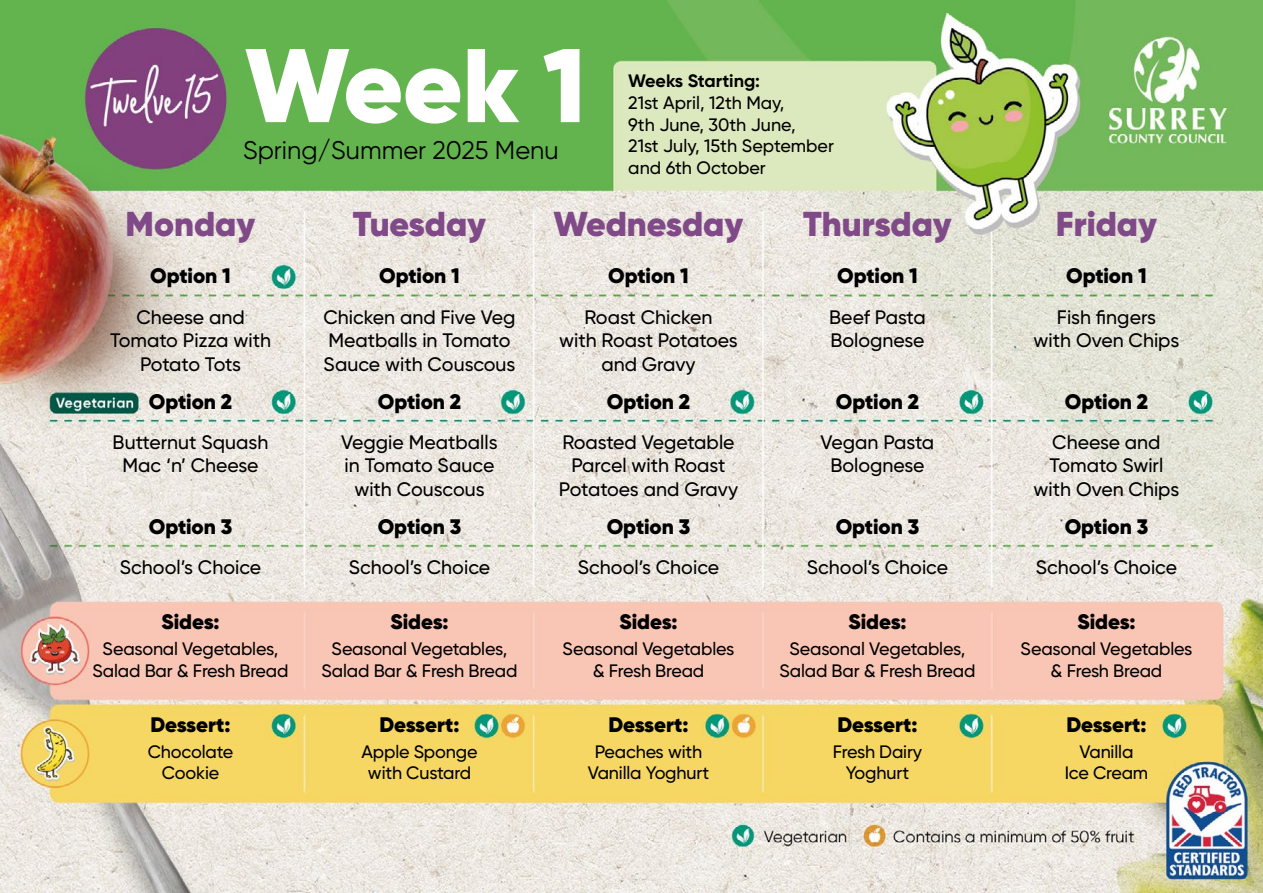
<style>
.page{position:relative;width:1263px;height:893px;background:#fff}
.page>*{position:absolute;margin:0;border:0;box-sizing:border-box;transform-origin:0 0}
.Week_Number_Title_WHITE__H1{font:900 104.55px "Gilroy";color:#fff}
.Days_Header_row__H2{font:900 34.5px "Gilroy";color:#804987}
.t1{font:25.5px "Gilroy";color:#000}
.Option_2__H3{font:900 21px "Gilroy";color:#000}
.Sides__P{font:900 21px "Gilroy";color:#000}
.Option_1__H3{font:900 21px "Gilroy";color:#000}
.Option_1_food__p{font:500 19.5px/23.4px "Gilroy";color:#000;text-align:center}
.sides_food__p{font:500 18px/21.6px "Gilroy";letter-spacing:-.01em;color:#000;text-align:center}
.Weeks_starting_MEDIUM__P{font:500 18px/21.6px "Gilroy";color:#000}
.Weeks_starting_BOLD__P{font:700 18px "Gilroy";letter-spacing:-.005em;color:#000}
</style>
<div class="page">
<img style="left:0;top:0;width:1263px;height:893px">
<h1 class="Week_Number_Title_WHITE__H1" style="left:245px;top:19px;width:343px">Week 1</h1>
<h3 class="t1" style="left:243px;top:135px;width:317px">Spring/Summer 2025 Menu</h3>
<p class="Weeks_starting_BOLD__P" style="left:628px;top:70px;width:133px">Weeks Starting:</p>
<p class="Weeks_starting_MEDIUM__P" style="left:628px;top:92px;width:207px">21st April, 12th May,<br>9th June, 30th June,<br>21st July, 15th September and 6th October</p>
<h2 class="Days_Header_row__H2" style="left:126px;top:202px;width:131px">Monday</h2>
<h3 class="Option_1__H3" style="left:150px;top:263px;width:82px">Option 1</h3>
<p class="Option_1_food__p" style="left:110px;top:305px;width:163px">Cheese and<br>Tomato Pizza with<br>Potato Tots</p>
<h3 class="Option_2__H3" style="left:149px;top:388px;width:85px">Option 2</h3>
<p class="Option_1_food__p" style="left:113px;top:430px;width:157px">Butternut Squash<br>Mac ‘n’ Cheese</p>
<h3 class="Option_2__H3" style="left:149px;top:513px;width:85px">Option 3</h3>
<p class="Option_1_food__p" style="left:120px;top:556px;width:143px">School’s Choice</p>
<p class="Sides__P" style="left:161px;top:608px;width:60px">Sides:</p>
<p class="sides_food__p" style="left:92px;top:638px;width:198px">Seasonal Vegetables,<br>Salad Bar &amp; Fresh Bread</p>
<p class="Sides__P" style="left:150px;top:711px;width:82px">Dessert:</p>
<p class="sides_food__p" style="left:148px;top:740px;width:87px">Chocolate<br>Cookie</p>
<h2 class="Days_Header_row__H2" style="left:353px;top:202px;width:135px">Tuesday</h2>
<h3 class="Option_1__H3" style="left:379px;top:263px;width:82px">Option 1</h3>
<p class="Option_1_food__p" style="left:323px;top:305px;width:194px;text-align:left">Chicken and Five Veg<br>Meatballs in Tomato<br>Sauce with Couscous</p>
<h3 class="Option_2__H3" style="left:378px;top:388px;width:85px">Option 2</h3>
<p class="Option_1_food__p" style="left:341px;top:430px;width:158px">Veggie Meatballs in Tomato Sauce with Couscous</p>
<h3 class="Option_2__H3" style="left:378px;top:513px;width:85px">Option 3</h3>
<p class="Option_1_food__p" style="left:349px;top:556px;width:143px">School’s Choice</p>
<p class="Sides__P" style="left:390px;top:608px;width:60px">Sides:</p>
<p class="sides_food__p" style="left:321px;top:638px;width:198px">Seasonal Vegetables,<br>Salad Bar &amp; Fresh Bread</p>
<p class="Sides__P" style="left:379px;top:711px;width:82px">Dessert:</p>
<p class="sides_food__p" style="left:361px;top:740px;width:118px">Apple Sponge with Custard</p>
<h2 class="Days_Header_row__H2" style="left:553px;top:202px;width:191px">Wednesday</h2>
<h3 class="Option_1__H3" style="left:608px;top:263px;width:82px">Option 1</h3>
<p class="Option_1_food__p" style="left:559px;top:305px;width:180px">Roast Chicken<br>with Roast Potatoes and Gravy</p>
<h3 class="Option_2__H3" style="left:607px;top:388px;width:85px">Option 2</h3>
<p class="Option_1_food__p" style="left:559px;top:430px;width:181px">Roasted Vegetable<br>Parcel with Roast<br>Potatoes and Gravy</p>
<h3 class="Option_2__H3" style="left:607px;top:513px;width:85px">Option 3</h3>
<p class="Option_1_food__p" style="left:578px;top:556px;width:143px">School’s Choice</p>
<p class="Sides__P" style="left:619px;top:608px;width:60px">Sides:</p>
<p class="sides_food__p" style="left:563px;top:638px;width:173px">Seasonal Vegetables &amp; Fresh Bread</p>
<p class="Sides__P" style="left:608px;top:711px;width:82px">Dessert:</p>
<p class="sides_food__p" style="left:588px;top:740px;width:123px">Peaches with<br>Vanilla Yoghurt</p>
<h2 class="Days_Header_row__H2" style="left:803px;top:202px;width:150px">Thursday</h2>
<h3 class="Option_1__H3" style="left:837px;top:263px;width:82px">Option 1</h3>
<p class="Option_1_food__p" style="left:829px;top:305px;width:98px;text-align:left">Beef Pasta<br>Bolognese</p>
<h3 class="Option_2__H3" style="left:836px;top:388px;width:85px">Option 2</h3>
<p class="Option_1_food__p" style="left:821px;top:430px;width:115px">Vegan Pasta<br>Bolognese</p>
<h3 class="Option_2__H3" style="left:836px;top:513px;width:85px">Option 3</h3>
<p class="Option_1_food__p" style="left:807px;top:556px;width:143px">School’s Choice</p>
<p class="Sides__P" style="left:848px;top:608px;width:60px">Sides:</p>
<p class="sides_food__p" style="left:779px;top:638px;width:198px">Seasonal Vegetables,<br>Salad Bar &amp; Fresh Bread</p>
<p class="Sides__P" style="left:837px;top:711px;width:82px">Dessert:</p>
<p class="sides_food__p" style="left:833px;top:740px;width:91px">Fresh Dairy<br>Yoghurt</p>
<h2 class="Days_Header_row__H2" style="left:1056px;top:202px;width:103px">Friday</h2>
<h3 class="Option_1__H3" style="left:1066px;top:263px;width:82px">Option 1</h3>
<p class="Option_1_food__p" style="left:1033px;top:305px;width:147px">Fish fingers<br>with Oven Chips</p>
<h3 class="Option_2__H3" style="left:1065px;top:388px;width:85px">Option 2</h3>
<p class="Option_1_food__p" style="left:1033px;top:430px;width:147px">Cheese and<br>Tomato Swirl with Oven Chips</p>
<h3 class="Option_2__H3" style="left:1065px;top:513px;width:85px">Option 3</h3>
<p class="Option_1_food__p" style="left:1036px;top:556px;width:143px">School’s Choice</p>
<p class="Sides__P" style="left:1077px;top:608px;width:60px">Sides:</p>
<p class="sides_food__p" style="left:1020px;top:638px;width:173px">Seasonal Vegetables &amp; Fresh Bread</p>
<p class="Sides__P" style="left:1066px;top:711px;width:82px">Dessert:</p>
<p class="sides_food__p" style="left:1065px;top:740px;width:85px">Vanilla<br>Ice Cream</p>
</div>
